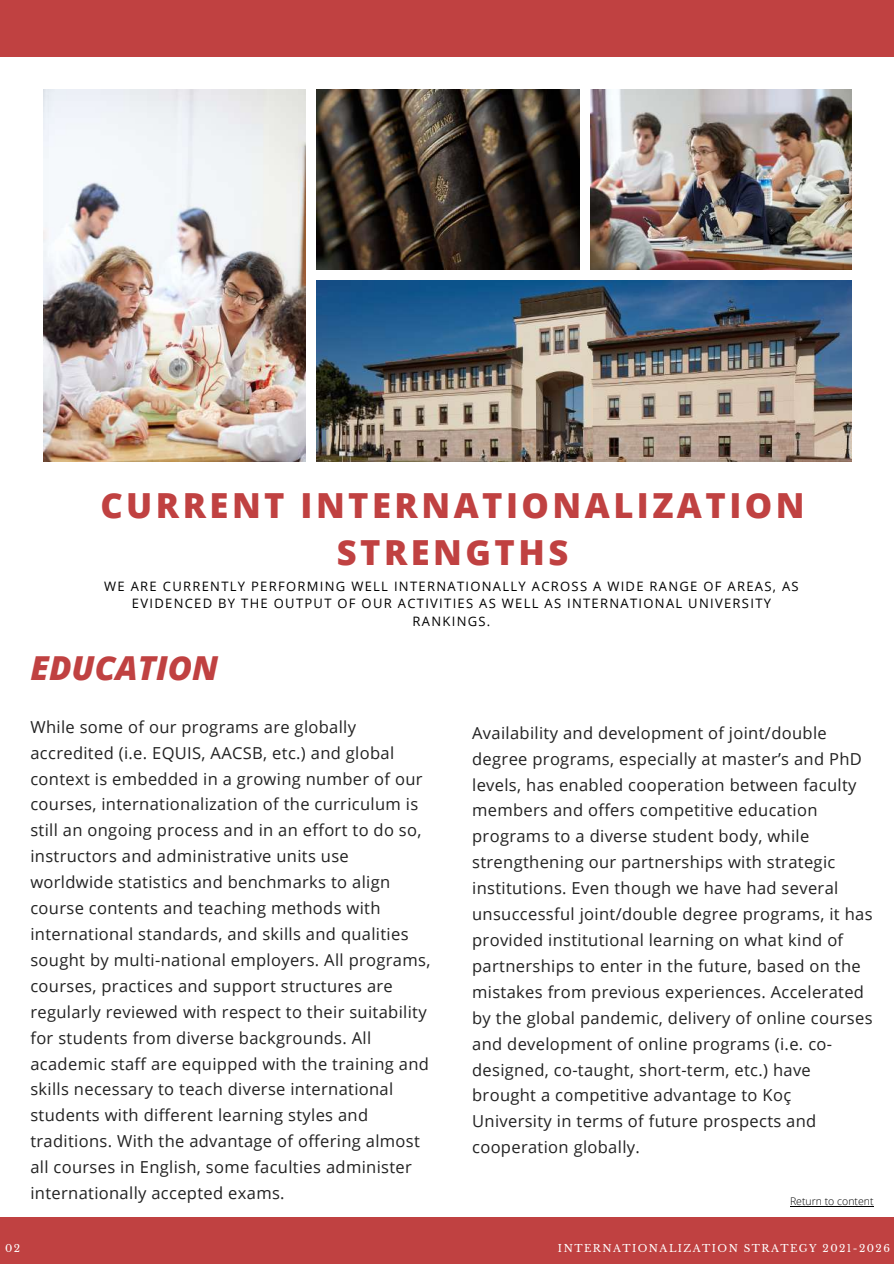
<style>
.page{position:relative;width:894px;height:1264px;background:#fff}
.page>*{position:absolute;margin:0;border:0;box-sizing:border-box;transform-origin:0 0}
.t1{font:800 34.5px/47.2px "Open Sans";letter-spacing:.1em;color:#c04141;text-align:center}
.t2{font:italic 800 33px "Open Sans";color:#c04141}
.t3{font:16.5px/26px "Open Sans";letter-spacing:.02em;color:#222}
.t4{font:13.05px/17.2px "Open Sans";letter-spacing:.1em;color:#000;text-align:center}
.t5{font:300 10.5px "Open Sans";color:#000}
.t6{font:10.2px "Libre Baskerville";letter-spacing:.14em;color:#fff}
</style>
<div class="page">
<div style="left:0;top:0;width:893px;height:56px;background:#c04141"></div>
<div style="left:0;top:1217px;width:893px;height:46px;background:#c04141"></div>
<img style="left:44px;top:89px;width:261px;height:372px">
<img style="left:316px;top:89px;width:263px;height:181px">
<img style="left:590px;top:89px;width:261px;height:181px">
<img style="left:316px;top:281px;width:535px;height:180px">
<hr style="left:789px;top:1205px;width:84px;height:1px;background:#000">
<h1 class="t1" style="left:100px;top:481px;width:705px">CURRENT INTERNATIONALIZATION<br>STRENGTHS</h1>
<p class="t4" style="left:104px;top:577px;width:695px">WE ARE CURRENTLY PERFORMING WELL INTERNATIONALLY ACROSS A WIDE RANGE OF AREAS, AS<br>EVIDENCED BY THE OUTPUT OF OUR ACTIVITIES AS WELL AS INTERNATIONAL UNIVERSITY<br>RANKINGS.</p>
<h2 class="t2" style="left:30px;top:645px;width:189px">EDUCATION</h2>
<p class="t3" style="left:30px;top:713px;width:401px">While some of our programs are globally accredited (i.e. EQUIS, AACSB, etc.) and global context is embedded in a growing number of our courses, internationalization of the curriculum is still an ongoing process and in an effort to do so, instructors and administrative units use worldwide statistics and benchmarks to align course contents and teaching methods with international standards, and skills and qualities sought by multi-national employers. All programs, courses, practices and support structures are regularly reviewed with respect to their suitability for students from diverse backgrounds. All academic staff are equipped with the training and skills necessary to teach diverse international students with different learning styles and traditions. With the advantage of offering almost all courses in English, some faculties administer internationally accepted exams.</p>
<p class="t3" style="left:472px;top:719px;width:402px">Availability and development of joint/double degree programs, especially at master’s and PhD levels, has enabled cooperation between faculty members and offers competitive education programs to a diverse student body, while strengthening our partnerships with strategic institutions. Even though we have had several unsuccessful joint/double degree programs, it has provided institutional learning on what kind of partnerships to enter in the future, based on the mistakes from previous experiences. Accelerated by the global pandemic, delivery of online courses and development of online programs (i.e. co&shy;designed, co-taught, short-term, etc.) have brought a competitive advantage to Koç University in terms of future prospects and cooperation globally.</p>
<p class="t5" style="left:789px;top:1193px;width:85px">Return to content</p>
<p class="t6" style="left:5px;top:1241px;width:17px">02</p>
<p class="t6" style="left:558px;top:1241px;width:333px">INTERNATIONALIZATION STRATEGY 2021-2026</p>
</div>
